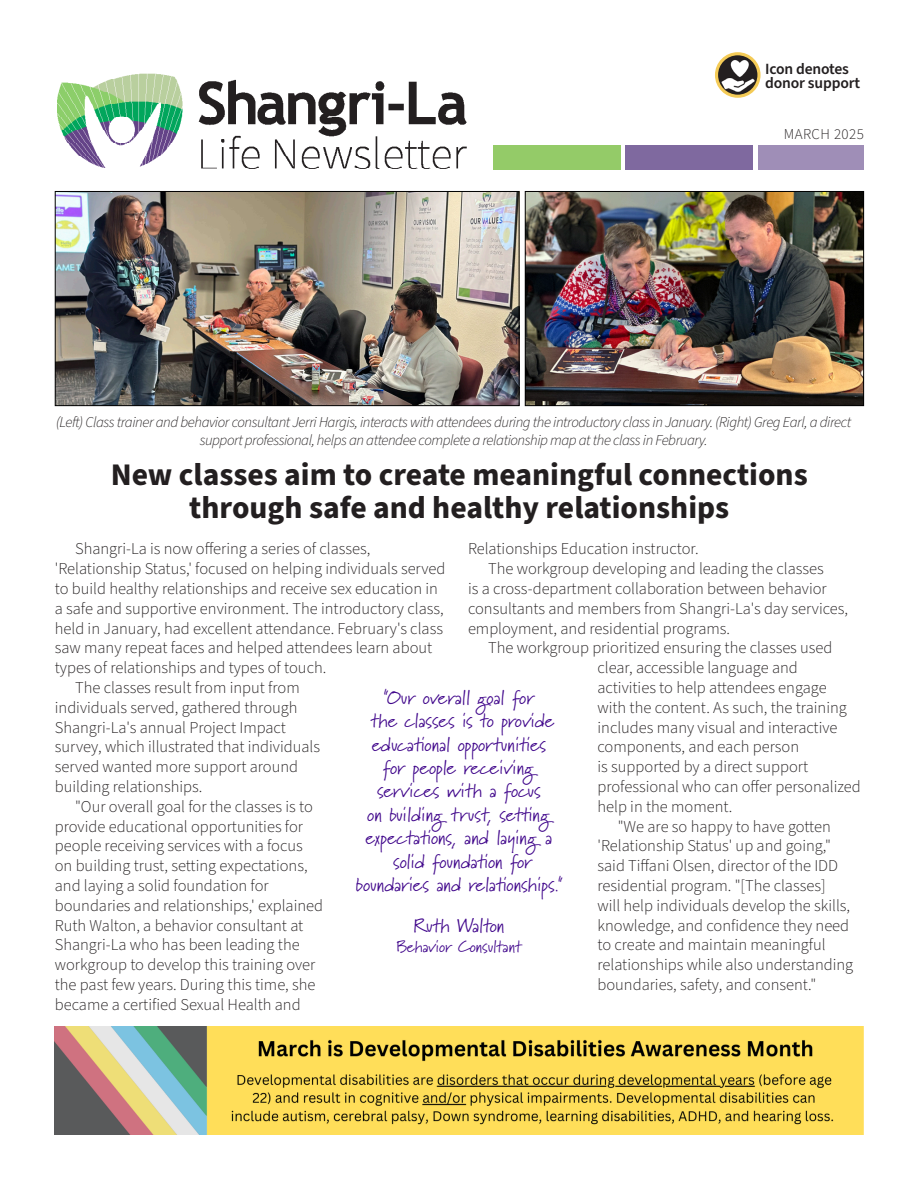
<style>
.page{position:relative;width:918px;height:1188px;background:#fff}
.page>*{position:absolute;margin:0;border:0;box-sizing:border-box;transform-origin:0 0}
.t1{font:700 31.5px/33px "Source Sans Pro";color:#231f20;text-align:center}
.t2{font:19.5px/23.4px "Marydale";color:#40068b}
.t3{font:300 16.5px/19.8px "Source Sans Pro";color:#231f20}
.t4{font:16.5px "Marydale";color:#40068b}
.Paragraph_Style_1{font:600 15.6px "Source Sans Pro";letter-spacing:-.01em;color:#231f20}
.t5{font:italic 300 15px/18px "Source Sans Pro";letter-spacing:-.03em;color:#231f20;text-align:center}
.t6{font:300 15px "Source Sans Pro";letter-spacing:.03em;color:#231f20}
</style>
<div class="page">
<img style="left:57px;top:73px;width:444px;height:97px">
<div style="left:493px;top:145px;width:128px;height:24px;background:#94cb68"></div>
<div style="left:625px;top:145px;width:128px;height:24px;background:#7f699f"></div>
<div style="left:758px;top:145px;width:106px;height:24px;background:#9f8eb7"></div>
<img style="left:717px;top:54px;width:42px;height:42px;border-radius:21px">
<div style="left:715px;top:52px;width:46px;height:46px;border:3px solid #f4cb57;border-radius:50%"></div>
<img style="left:527px;top:193px;width:335px;height:211px">
<div style="left:525px;top:191px;width:339px;height:215px;border:1px solid #000"></div>
<img style="left:57px;top:193px;width:460px;height:211px">
<div style="left:55px;top:191px;width:464px;height:215px;border:1px solid #000"></div>
<img style="left:54px;top:1026px;width:810px;height:108px">
<p class="Paragraph_Style_1" style="left:765px;top:58px;width:85px">Icon denotes</p>
<p class="Paragraph_Style_1" style="left:765px;top:72px;width:97px">donor support</p>
<p class="t6" style="left:784px;top:124px;width:82px">MARCH 2025</p>
<p class="t5" style="left:56px;top:414px;width:797px">(Left) Class trainer and behavior consultant Jerri Hargis, interacts with attendees during the introductory class in January. (Right) Greg Earl, a direct support professional, helps an attendee complete a relationship map at the class in February.</p>
<p class="t1" style="left:111px;top:459px;width:699px">New classes aim to create meaningful connections through safe and healthy relationships</p>
<p class="t3" style="left:55px;top:540px;width:392px;text-indent:20px">Shangri-La is now offering a series of classes, 'Relationship Status,' focused on helping individuals served to build healthy relationships and receive sex education in a safe and supportive environment. The introductory class, held in January, had excellent attendance. February's class saw many repeat faces and helped attendees learn about types of relationships and types of touch.</p>
<p class="t3" style="left:55px;top:678px;width:267px;text-indent:20px">The classes result from input from individuals served, gathered through Shangri-La's annual Project Impact survey, which illustrated that individuals served wanted more support around building relationships.</p>
<p class="t3" style="left:55px;top:797px;width:270px;text-indent:20px">"Our overall goal for the classes is to provide educational opportunities for people receiving services with a focus on building trust, setting expectations, and laying a solid foundation for boundaries and relationships,' explained Ruth Walton, a behavior consultant at Shangri-La who has been leading the workgroup to develop this training over the past few years. During this time, she became a certified Sexual Health and</p>
<p class="t3" style="left:468px;top:540px;width:232px">Relationships Education instructor.</p>
<p class="t3" style="left:468px;top:559px;width:382px;text-indent:20px">The workgroup developing and leading the classes<br>is a cross-department collaboration between behavior consultants and members from Shangri-La's day services, employment, and residential programs.</p>
<p class="t3" style="left:598px;top:639px;width:265px;text-indent:-109px">The workgroup prioritized ensuring the classes used clear, accessible language and<br>activities to help attendees engage<br>with the content. As such, the training includes many visual and interactive components, and each person<br>is supported by a direct support professional who can offer personalized help in the moment.</p>
<p class="t3" style="left:598px;top:817px;width:257px;text-indent:20px">"We are so happy to have gotten 'Relationship Status' up and going," said Tiffani Olsen, director of the IDD residential program. "[The classes]<br>will help individuals develop the skills, knowledge, and confidence they need to create and maintain meaningful relationships while also understanding boundaries, safety, and consent."</p>
<p class="t2" style="left:384px;top:685px;width:152px">"Our overall goal for</p>
<p class="t2" style="left:371px;top:709px;width:185px">the classes is to provide educational opportunities</p>
<p class="t2" style="left:383px;top:756px;width:152px">for people receiving</p>
<p class="t2" style="left:366px;top:779px;width:188px;text-align:center">services with a focus<br>on building trust, setting expectations, and laying a</p>
<p class="t2" style="left:393px;top:849px;width:141px">solid foundation for</p>
<p class="t2" style="left:356px;top:873px;width:208px">boundaries and relationships."</p>
<p class="t2" style="left:414px;top:914px;width:92px">Ruth Walton</p>
<p class="t4" style="left:396px;top:937px;width:127px">Behavior Consultant</p>
</div>
